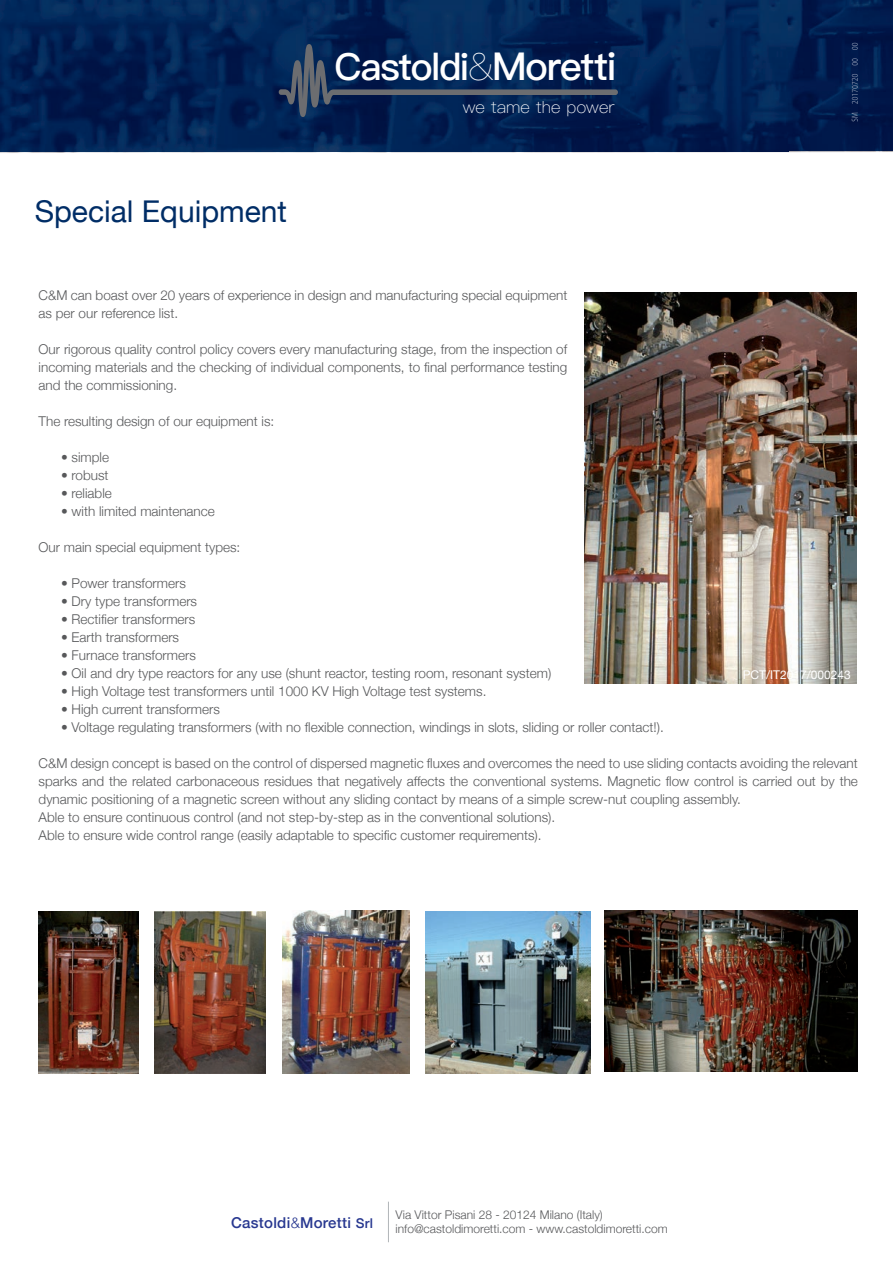
<style>
.page{position:relative;width:893px;height:1263px;background:#fff}
.page>*{position:absolute;margin:0;border:0;box-sizing:border-box;transform-origin:0 0}
.t1{font:500 37.5px "Ping Fang HK";letter-spacing:-.04em;color:#fff}
.t2{font:30px "Helvetica Neue";color:#002d66}
.t3{font:100 16.5px "Ping Fang HK";color:#fff;scale:1.06 1}
.t4{font:500 15px "Helvetica Neue";letter-spacing:.02em;color:#283890}
.t5{font:300 13.5px/18px "Helvetica Neue";color:#57585a}
.t6{font:300 12px "Helvetica Neue";color:#57585a}
.t7{font:12px "Helvetica Neue";color:#fff}
.s1{font-weight:200}
.s2{font-size:38.55px}
.s3{font-weight:300}
.s4{font-size:13.5px}
</style>
<div class="page">
<img style="left:0;top:0;width:893px;height:153px">
<img style="left:584px;top:292px;width:273px;height:391px">
<hr style="left:388px;top:1202px;width:1px;height:40px;background:#b1b5b8">
<img style="left:39px;top:911px;width:99px;height:162px">
<img style="left:154px;top:911px;width:112px;height:162px">
<img style="left:282px;top:911px;width:128px;height:162px">
<img style="left:426px;top:911px;width:164px;height:162px">
<img style="left:605px;top:911px;width:253px;height:161px">
<svg style="left:279px;top:44px;width:339px;height:73px;background:#0e2a56"></svg>
<img style="left:852px;top:43px;width:6px;height:79px">
<h1 class="t1" style="left:335px;top:43px;width:284px">Castoldi<span class="s1">&amp;</span><span class="s2">Moretti</span></h1>
<h2 class="t2" style="left:35px;top:189px;width:254px">Special Equipment</h2>
<p class="t3" style="left:463px;top:97px;width:145px">we tame the power</p>
<p class="t5" style="left:39px;top:285px;width:530px">C&amp;M can boast over 20 years of experience in design and manufacturing special equipment as per our reference list.</p>
<p class="t5" style="left:39px;top:339px;width:530px;text-align:justify">Our rigorous quality control policy covers every manufacturing stage, from the inspection of incoming materials and the checking of individual components, to final performance testing and the commissioning.</p>
<p class="t5" style="left:39px;top:411px;width:237px">The resulting design of our equipment is:</p>
<p class="t5" style="left:61px;top:447px;width:49px">• simple</p>
<p class="t5" style="left:61px;top:465px;width:49px">• robust</p>
<p class="t5" style="left:61px;top:483px;width:52px">• reliable</p>
<p class="t5" style="left:61px;top:501px;width:155px">• with limited maintenance</p>
<p class="t5" style="left:39px;top:537px;width:203px">Our main special equipment types:</p>
<p class="t5" style="left:61px;top:573px;width:126px">• Power transformers</p>
<p class="t5" style="left:61px;top:591px;width:138px">• Dry type transformers</p>
<p class="t5" style="left:61px;top:609px;width:136px">• Rectifier transformers</p>
<p class="t5" style="left:61px;top:627px;width:120px">• Earth transformers</p>
<p class="t5" style="left:61px;top:645px;width:136px">• Furnace transformers</p>
<p class="t5" style="left:61px;top:663px;width:492px">• Oil and dry type reactors for any use (shunt reactor, testing room, resonant system)</p>
<p class="t5" style="left:61px;top:681px;width:427px">• High Voltage test transformers until 1000 KV High Voltage test systems.</p>
<p class="t5" style="left:61px;top:699px;width:160px">• High current transformers</p>
<p class="t5" style="left:61px;top:717px;width:604px">• Voltage regulating transformers (with no flexible connection, windings in slots, sliding or roller contact!).</p>
<p class="t5" style="left:39px;top:753px;width:821px">C&amp;M design concept is based on the control of dispersed magnetic fluxes and overcomes the need to use sliding contacts avoiding the relevant sparks and the related carbonaceous residues that negatively affects the conventional systems. Magnetic flow control is carried out by the dynamic positioning of a magnetic screen without any sliding contact by means of a simple screw-nut coupling assembly.<br>Able to ensure continuous control (and not step-by-step as in the conventional solutions).<br>Able to ensure wide control range (easily adaptable to specific customer requirements).</p>
<p class="t7" style="left:743px;top:666px;width:110px">PCT/IT2017/000243</p>
<p class="t4" style="left:231px;top:1210px;width:144px">Castoldi<span class="s3">&amp;</span>Moretti <span class="s4">Srl</span></p>
<p class="t6" style="left:396px;top:1205px;width:209px">Via Vittor Pisani 28 - 20124 Milano (Italy)</p>
<p class="t6" style="left:396px;top:1219px;width:274px">info@castoldimoretti.com - www.castoldimoretti.com</p>
</div>
